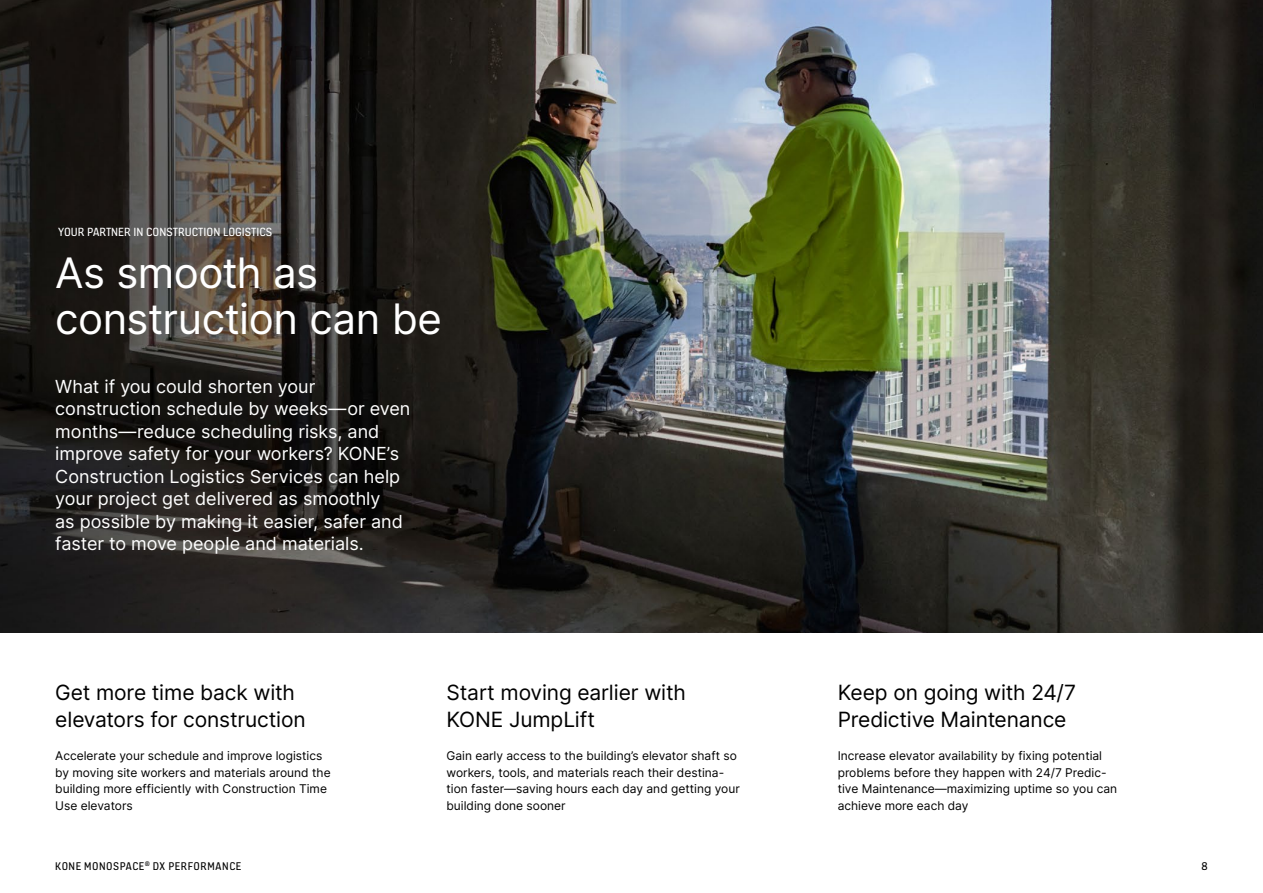
<style>
.page{position:relative;width:1263px;height:893px;background:#fff}
.page>*{position:absolute;margin:0;border:0;box-sizing:border-box;transform-origin:0 0}
.t1{font:42px/46.5px "Inter";letter-spacing:-.01em;color:#fff}
.t2{font:21px/27px "Inter";letter-spacing:-.005em;color:#000}
.t3{font:18px/22.5px "Inter";color:#fff}
.t4{font:12.75px "KONE Information";color:#fff}
.t5{font:12px/16.5px "Inter";color:#000}
.t6{font:12px "KONE Information";letter-spacing:.045em;color:#000}
</style>
<div class="page">
<img style="left:0;top:0;width:1263px;height:633px">
<p class="t4" style="left:58px;top:223px;width:216px">YOUR PARTNER IN CONSTRUCTION LOGISTICS</p>
<h1 class="t1" style="left:55px;top:248px;width:388px">As smooth as construction can be</h1>
<p class="t3" style="left:55px;top:374px;width:357px">What if you could shorten your construction schedule by weeks—or even months—reduce scheduling risks, and improve safety for your workers? KONE’s Construction Logistics Services can help your project get delivered as smoothly<br>as possible by making it easier, safer and faster to move people and materials.</p>
<h2 class="t2" style="left:55px;top:678px;width:252px">Get more time back with elevators for construction</h2>
<p class="t5" style="left:55px;top:747px;width:277px">Accelerate your schedule and improve logistics by moving site workers and materials around the building more efficiently with Construction Time Use elevators</p>
<h2 class="t2" style="left:446px;top:678px;width:241px">Start moving earlier with<br>KONE JumpLift</h2>
<p class="t5" style="left:446px;top:747px;width:295px">Gain early access to the building’s elevator shaft so workers, tools, and materials reach their destina&shy;tion faster—saving hours each day and getting your building done sooner</p>
<h2 class="t2" style="left:838px;top:678px;width:240px">Keep on going with 24/7<br>Predictive Maintenance</h2>
<p class="t5" style="left:838px;top:747px;width:281px">Increase elevator availability by fixing potential problems before they happen with 24/7 Predic&shy;tive Maintenance—maximizing uptime so you can achieve more each day</p>
<p class="t6" style="left:55px;top:858px;width:188px">KONE MONOSPACE<sup>®</sup> DX PERFORMANCE</p>
<p class="t6" style="left:1201px;top:858px;width:8px">8</p>
</div>
